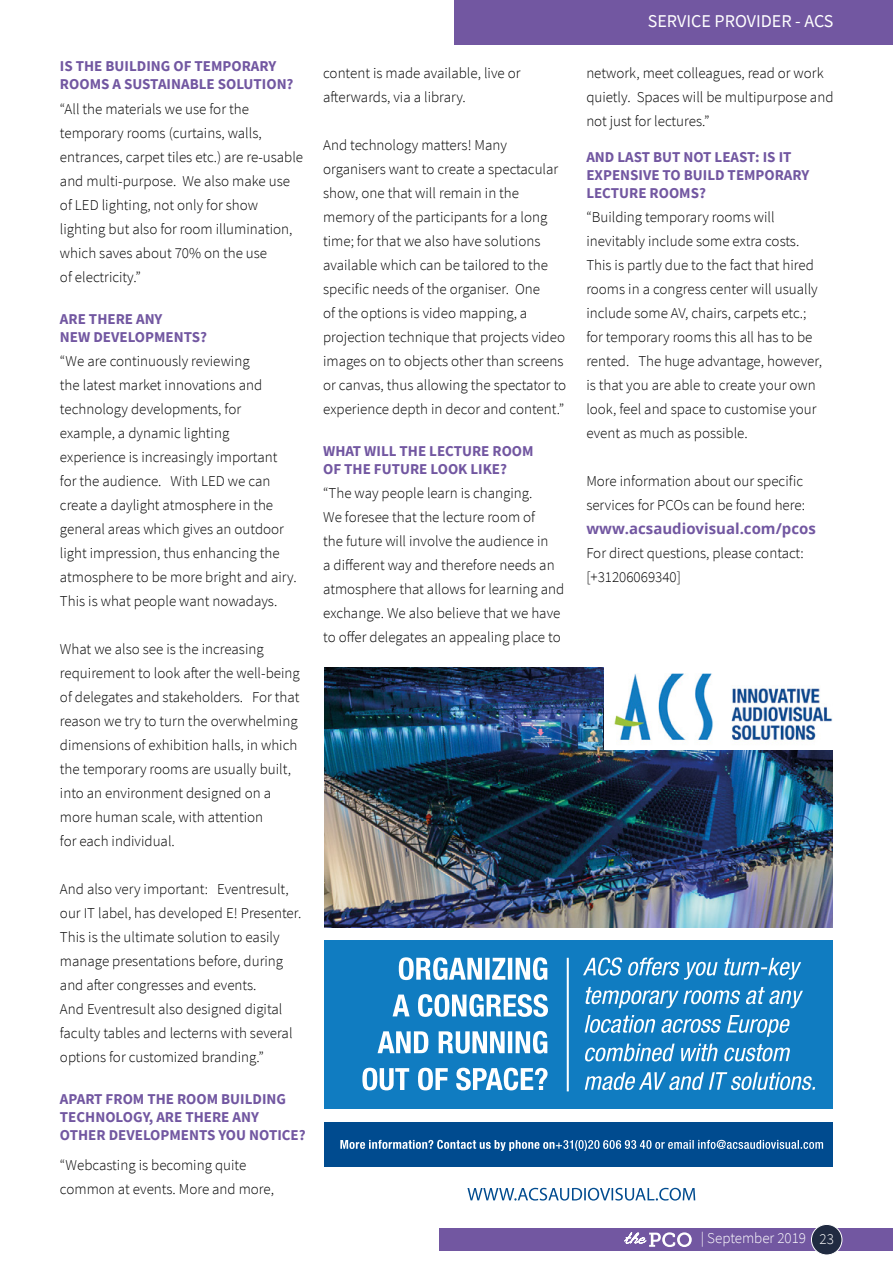
<style>
.page{position:relative;width:893px;height:1263px;background:#fff}
.page>*{position:absolute;margin:0;border:0;box-sizing:border-box;transform-origin:0 0}
.t1{font:18px "Source Sans Pro";color:#fff}
.t2{font:300 15px/24px "Source Sans Pro";color:#000}
.t3{font:700 15px/18px "Source Sans Pro";color:#7257a1}
.t4{font:700 15px "Open Sans";color:#7257a1}
.t5{font:300 15px "Source Sans Pro";color:#fff}
</style>
<div class="page">
<div style="left:454px;top:0;width:439px;height:45px;background:#7257a1"></div>
<img style="left:324px;top:668px;width:509px;height:259px">
<div style="left:324px;top:940px;width:509px;height:169px;background:#107cc1"></div>
<hr style="left:567px;top:958px;width:2px;height:133px;background:#fff">
<svg style="left:467px;top:1188px;width:228px;height:12px"></svg>
<div style="left:324px;top:1122px;width:509px;height:44px;background:#004b8f"></div>
<svg style="left:340px;top:1140px;width:483px;height:11px"></svg>
<svg style="left:399px;top:957px;width:148px;height:23px"></svg>
<svg style="left:393px;top:994px;width:155px;height:23px"></svg>
<svg style="left:378px;top:1031px;width:169px;height:23px"></svg>
<svg style="left:362px;top:1068px;width:186px;height:22px"></svg>
<svg style="left:583px;top:957px;width:218px;height:22px"></svg>
<svg style="left:585px;top:987px;width:218px;height:21px"></svg>
<svg style="left:585px;top:1015px;width:205px;height:22px"></svg>
<svg style="left:585px;top:1043px;width:205px;height:18px"></svg>
<svg style="left:585px;top:1072px;width:230px;height:18px"></svg>
<div style="left:604px;top:667px;width:229px;height:82px;background:#fff"></div>
<img style="left:614px;top:673px;width:219px;height:68px">
<div style="left:440px;top:1228px;width:453px;height:23px;background:#7257a1"></div>
<div style="left:811px;top:1224px;width:31px;height:31px;background:#202b41;border-radius:50%"></div>
<div style="left:811px;top:1224px;width:31px;height:31px;border:1px solid #fff;border-radius:50%"></div>
<svg style="left:624px;top:1232px;width:68px;height:15px"></svg>
<p class="t3" style="left:60px;top:57px;width:235px">IS THE BUILDING OF TEMPORARY<br>ROOMS A SUSTAINABLE SOLUTION?</p>
<p class="t2" style="left:60px;top:97px;width:245px">“All the materials we use for the temporary rooms (curtains, walls, entrances, carpet tiles etc.) are re-usable and multi-purpose. We also make use of LED lighting, not only for show lighting but also for room illumination, which saves about 70% on the use<br>of electricity.”</p>
<p class="t3" style="left:60px;top:310px;width:148px">ARE THERE ANY<br>NEW DEVELOPMENTS?</p>
<p class="t2" style="left:60px;top:349px;width:238px">“We are continuously reviewing<br>the latest market innovations and technology developments, for example, a dynamic lighting experience is increasingly important for the audience. With LED we can create a daylight atmosphere in the general areas which gives an outdoor light impression, thus enhancing the atmosphere to be more bright and airy.<br>This is what people want nowadays.</p>
<p class="t2" style="left:60px;top:637px;width:241px">What we also see is the increasing requirement to look after the well-being of delegates and stakeholders. For that reason we try to turn the overwhelming dimensions of exhibition halls, in which the temporary rooms are usually built, into an environment designed on a more human scale, with attention<br>for each individual.</p>
<p class="t2" style="left:60px;top:877px;width:243px">And also very important: Eventresult, our IT label, has developed E! Presenter.<br>This is the ultimate solution to easily manage presentations before, during and after congresses and events.<br>And Eventresult also designed digital faculty tables and lecterns with several options for customized branding.”</p>
<p class="t3" style="left:60px;top:1090px;width:247px">APART FROM THE ROOM BUILDING<br>TECHNOLOGY, ARE THERE ANY<br>OTHER DEVELOPMENTS YOU NOTICE?</p>
<p class="t2" style="left:60px;top:1153px;width:216px">“Webcasting is becoming quite common at events. More and more,</p>
<p class="t2" style="left:323px;top:61px;width:199px">content is made available, live or afterwards, via a library.</p>
<p class="t2" style="left:323px;top:133px;width:245px">And technology matters! Many organisers want to create a spectacular show, one that will remain in the memory of the participants for a long time; for that we also have solutions available which can be tailored to the specific needs of the organiser. One<br>of the options is video mapping, a projection technique that projects video images on to objects other than screens or canvas, thus allowing the spectator to experience depth in decor and content.”</p>
<p class="t3" style="left:323px;top:442px;width:212px">WHAT WILL THE LECTURE ROOM<br>OF THE FUTURE LOOK LIKE?</p>
<p class="t2" style="left:323px;top:481px;width:243px">“The way people learn is changing.<br>We foresee that the lecture room of<br>the future will involve the audience in<br>a different way and therefore needs an atmosphere that allows for learning and exchange. We also believe that we have to offer delegates an appealing place to</p>
<p class="t1" style="left:648px;top:9px;width:187px">SERVICE PROVIDER - ACS</p>
<p class="t2" style="left:586px;top:61px;width:249px">network, meet colleagues, read or work quietly. Spaces will be multipurpose and not just for lectures.”</p>
<p class="t3" style="left:586px;top:148px;width:225px">AND LAST BUT NOT LEAST: IS IT<br>EXPENSIVE TO BUILD TEMPORARY<br>LECTURE ROOMS?</p>
<p class="t2" style="left:586px;top:205px;width:237px">“Building temporary rooms will inevitably include some extra costs.<br>This is partly due to the fact that hired rooms in a congress center will usually include some AV, chairs, carpets etc.; for temporary rooms this all has to be rented. The huge advantage, however, is that you are able to create your own look, feel and space to customise your event as much as possible.</p>
<p class="t2" style="left:586px;top:469px;width:220px">More information about our specific services for PCOs can be found here:</p>
<p class="t4" style="left:586px;top:518px;width:231px">www.acsaudiovisual.com/pcos</p>
<p class="t2" style="left:586px;top:541px;width:219px">For direct questions, please contact: [+31206069340]</p>
<p class="t5" style="left:701px;top:1229px;width:134px">| September 2019 23</p>
</div>
